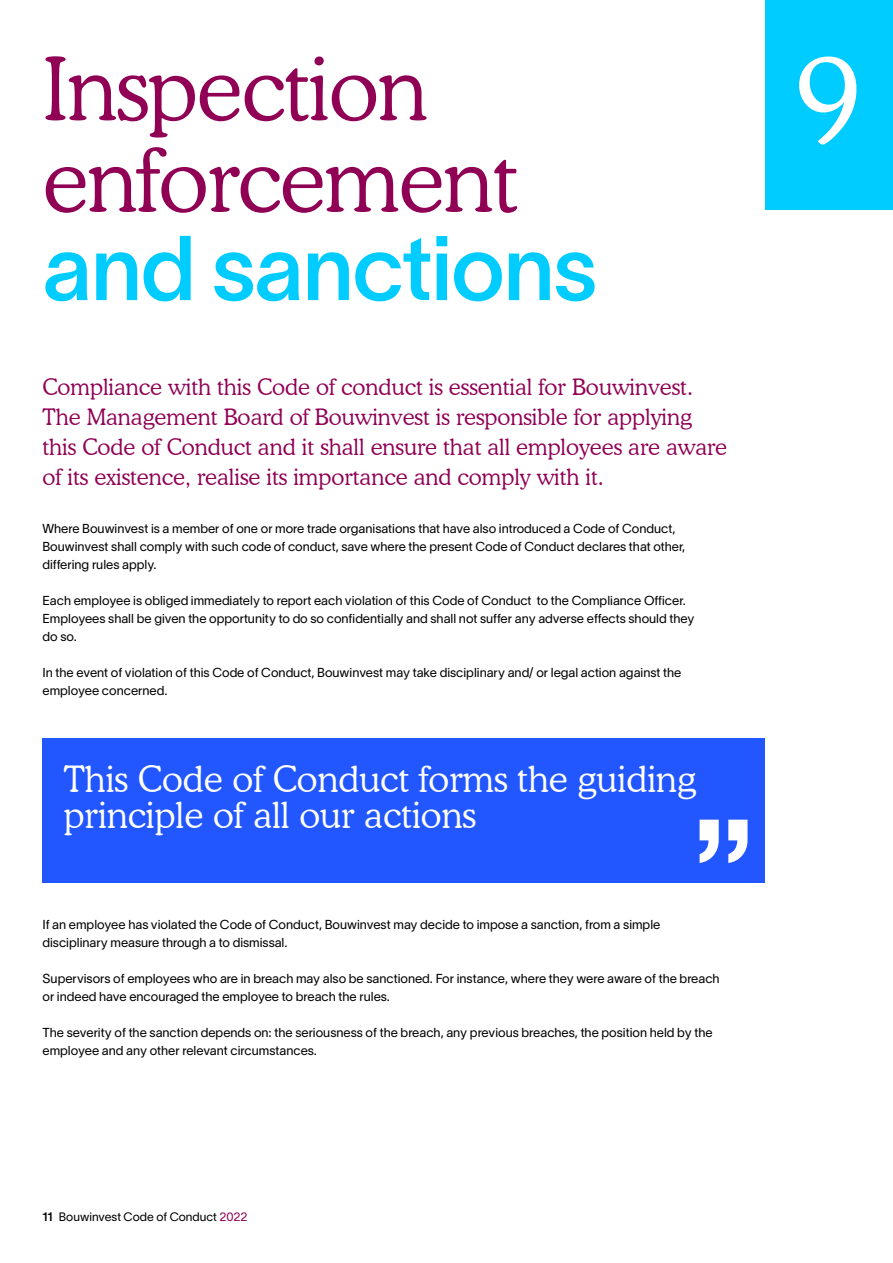
<style>
.page{position:relative;width:893px;height:1263px;background:#fff}
.page>*{position:absolute;margin:0;border:0;box-sizing:border-box;transform-origin:0 0}
.t1{font:700 135px "ASR Helvetica";color:#fff}
.t2{font:300 123px "Cooper BT";color:#fff}
.t3{font:90px "Lausanne 500";letter-spacing:-.015em;color:#0cf}
.t4{font:300 87px/91.5px "Cooper BT";letter-spacing:-.015em;color:#900054}
.t5{font:300 36px/36px "Cooper BT";color:#fff}
.t6{font:300 22.5px/30px "Cooper BT";color:#900054}
.t7{font:12.75px/18px "Lausanne 300";color:#000}
.t8{font:12px "Lausanne 300";color:#000}
.s1{font-family:"Lausanne 600"}
.s2{color:#900054}
</style>
<div class="page">
<div style="left:43px;top:738px;width:722px;height:144px;background:#2257ff"></div>
<div style="left:765px;top:0;width:128px;height:210px;background:#0cf"></div>
<h3 class="t4" style="left:43px;top:43px;width:477px">Inspection enforcement</h3>
<h3 class="t3" style="left:43px;top:212px;width:556px">and sanctions</h3>
<p class="t6" style="left:43px;top:372px;width:686px">Compliance with this Code of conduct is essential for Bouwinvest.<br>The Management Board of Bouwinvest is responsible for applying this Code of Conduct and it shall ensure that all employees are aware of its existence, realise its importance and comply with it.</p>
<p class="t7" style="left:43px;top:519px;width:644px">Where Bouwinvest is a member of one or more trade organisations that have also introduced a Code of Conduct,<br>Bouwinvest shall comply with such code of conduct, save where the present Code of Conduct declares that other, differing rules apply.</p>
<p class="t7" style="left:43px;top:591px;width:653px">Each employee is obliged immediately to report each violation of this Code of Conduct to the Compliance Officer.<br>Employees shall be given the opportunity to do so confidentially and shall not suffer any adverse effects should they do so.</p>
<p class="t7" style="left:43px;top:663px;width:640px">In the event of violation of this Code of Conduct, Bouwinvest may take disciplinary and/ or legal action against the employee concerned.</p>
<h3 class="t5" style="left:64px;top:761px;width:634px">This Code of Conduct forms the guiding principle of all our actions</h3>
<h1 class="t1" style="left:692px;top:784px;width:64px">”</h1>
<p class="t7" style="left:43px;top:915px;width:619px">If an employee has violated the Code of Conduct, Bouwinvest may decide to impose a sanction, from a simple disciplinary measure through a to dismissal.</p>
<p class="t7" style="left:43px;top:969px;width:679px">Supervisors of employees who are in breach may also be sanctioned. For instance, where they were aware of the breach or indeed have encouraged the employee to breach the rules.</p>
<p class="t7" style="left:43px;top:1023px;width:672px">The severity of the sanction depends on: the seriousness of the breach, any previous breaches, the position held by the employee and any other relevant circumstances.</p>
<h2 class="t2" style="left:795px;top:17px;width:68px">9</h2>
<p class="t8" style="left:43px;top:1209px;width:207px"><span class="s1">11</span> Bouwinvest Code of Conduct <span class="s2">2022</span></p>
</div>
